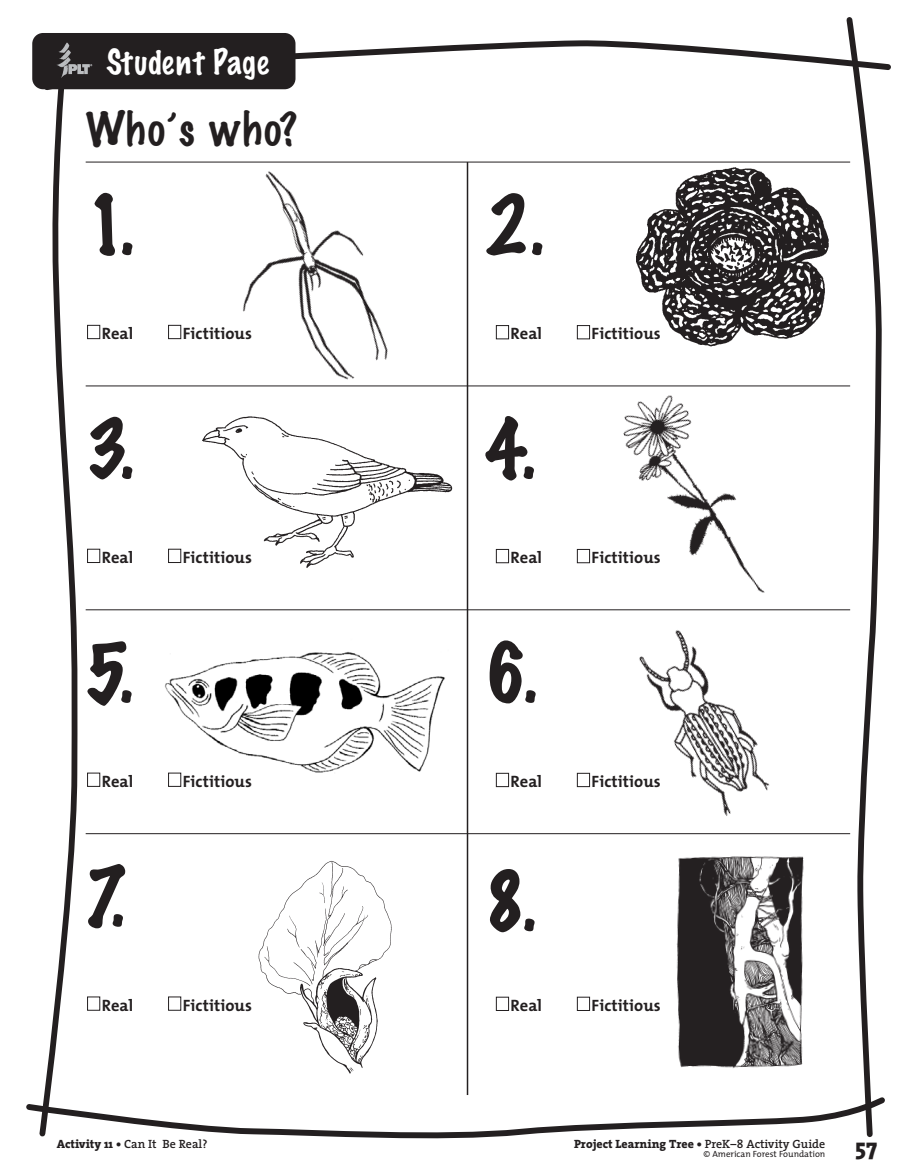
<style>
.page{position:relative;width:918px;height:1175px;background:#fff}
.page>*{position:absolute;margin:0;border:0;box-sizing:border-box;transform-origin:0 0}
.t1{font:100 75px "Marker Felt";color:#231f20}
.t2{font:100 42px "Marker Felt";letter-spacing:.05em;color:#231f20}
.t3{font:100 31.5px "Marker Felt";letter-spacing:.03em;color:#fff}
.t4{font:800 24px "The Serif";color:#231f20}
.t5{font:700 16.5px "The Mix";letter-spacing:.005em;color:#231f20}
.t6{font:800 12px "The Serif";color:#231f20}
.t7{font:600 12px "The Serif";color:#231f20}
.t8{font:9px "The Mix";color:#231f20}
.s1{font-weight:800}
.s2{font-weight:600}
</style>
<div class="page">
<img style="left:165px;top:652px;width:280px;height:121px">
<svg style="left:81px;top:40px;width:810px;height:50px"></svg>
<svg style="left:26px;top:1094px;width:859px;height:45px"></svg>
<svg style="left:37px;top:88px;width:44px;height:1051px"></svg>
<svg style="left:844px;top:17px;width:39px;height:1122px"></svg>
<div style="left:32px;top:33px;width:264px;height:56px;background:#231f20;border-radius:11px"></div>
<img style="left:57px;top:42px;width:36px;height:36px">
<hr style="left:86px;top:162px;width:764px;height:1px;background:#231f20">
<svg style="left:87px;top:324px;width:82px;height:15px"></svg>
<svg style="left:496px;top:325px;width:94px;height:14px"></svg>
<hr style="left:86px;top:386px;width:764px;height:1px;background:#231f20">
<svg style="left:87px;top:548px;width:14px;height:15px"></svg>
<svg style="left:496px;top:548px;width:14px;height:15px"></svg>
<hr style="left:86px;top:609px;width:764px;height:1px;background:#231f20">
<svg style="left:87px;top:772px;width:95px;height:15px"></svg>
<svg style="left:496px;top:772px;width:81px;height:15px"></svg>
<hr style="left:86px;top:833px;width:764px;height:1px;background:#231f20">
<svg style="left:87px;top:996px;width:95px;height:15px"></svg>
<svg style="left:496px;top:996px;width:94px;height:15px"></svg>
<img style="left:169px;top:162px;width:273px;height:224px">
<img style="left:164px;top:386px;width:296px;height:182px">
<img style="left:258px;top:861px;width:134px;height:212px">
<img style="left:636px;top:162px;width:214px;height:195px">
<img style="left:565px;top:386px;width:264px;height:207px">
<img style="left:577px;top:610px;width:243px;height:206px">
<img style="left:661px;top:833px;width:171px;height:235px">
<hr style="left:467px;top:162px;width:1px;height:933px;background:#231f20">
<h3 class="t3" style="left:106px;top:50px;width:164px">Student Page</h3>
<h2 class="t2" style="left:86px;top:112px;width:213px">Who’s who?</h2>
<h1 class="t1" style="left:86px;top:197px;width:50px">1.</h1>
<h1 class="t1" style="left:485px;top:197px;width:61px">2.</h1>
<p class="t5" style="left:102px;top:325px;width:33px">Real</p>
<p class="t5" style="left:183px;top:325px;width:71px">Fictitious</p>
<p class="t5" style="left:511px;top:325px;width:33px">Real</p>
<p class="t5" style="left:592px;top:325px;width:71px">Fictitious</p>
<h1 class="t1" style="left:86px;top:420px;width:50px">3.</h1>
<h1 class="t1" style="left:485px;top:420px;width:53px">4.</h1>
<p class="t5" style="left:102px;top:549px;width:33px">Real</p>
<p class="t5" style="left:183px;top:549px;width:71px">Fictitious</p>
<p class="t5" style="left:511px;top:549px;width:33px">Real</p>
<p class="t5" style="left:592px;top:549px;width:71px">Fictitious</p>
<h1 class="t1" style="left:86px;top:644px;width:50px">5.</h1>
<h1 class="t1" style="left:485px;top:644px;width:55px">6.</h1>
<p class="t5" style="left:102px;top:773px;width:33px">Real</p>
<p class="t5" style="left:183px;top:773px;width:71px">Fictitious</p>
<p class="t5" style="left:511px;top:773px;width:33px">Real</p>
<p class="t5" style="left:592px;top:773px;width:71px">Fictitious</p>
<h1 class="t1" style="left:86px;top:868px;width:44px">7.</h1>
<h1 class="t1" style="left:485px;top:873px;width:54px">8.</h1>
<p class="t5" style="left:102px;top:997px;width:33px">Real</p>
<p class="t5" style="left:183px;top:997px;width:71px">Fictitious</p>
<p class="t5" style="left:511px;top:997px;width:33px">Real</p>
<p class="t5" style="left:592px;top:997px;width:71px">Fictitious</p>
<p class="t7" style="left:57px;top:1137px;width:152px"><span class="s1">Activity 11 •</span> Can It Be Real?</p>
<p class="t6" style="left:574px;top:1138px;width:253px">Project Learning Tree • <span class="s2">PreK–8 Activity Guide</span></p>
<p class="t8" style="left:703px;top:1149px;width:123px">© American Forest Foundation</p>
<h3 class="t4" style="left:855px;top:1135px;width:24px">57</h3>
</div>
